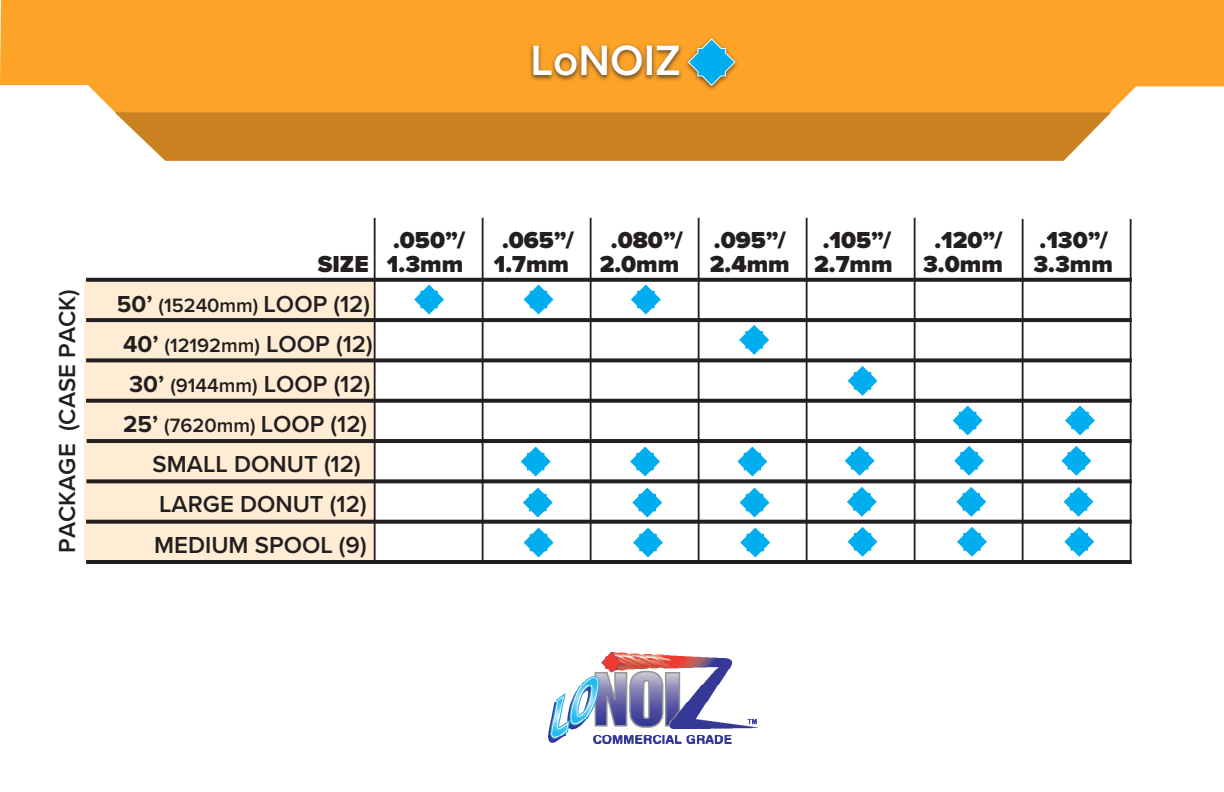
<style>
.page{position:relative;width:1224px;height:792px;background:#fff}
.page>*{position:absolute;margin:0;border:0;box-sizing:border-box;transform-origin:0 0}
.t1{font:600 44px "Proxima Nova";color:#fff}
.t2{font:900 24px "Proxima Nova";color:#231f20}
.t3{font:600 24px "Proxima Nova";color:#231f20}
.t4{font:600 20px "Proxima Nova";color:#231f20}
.s1{font-weight:700;font-size:24px}
.s2{font-size:24px}
</style>
<div class="page">
<div style="left:84px;top:279px;width:291px;height:283px;background:#feedd4"></div>
<svg style="left:86px;top:278px;width:1044px;height:4px;background:#2f2b2b"></svg>
<svg style="left:86px;top:318px;width:1044px;height:4px;background:#272324"></svg>
<svg style="left:86px;top:358px;width:1044px;height:4px;background:#383435"></svg>
<svg style="left:86px;top:399px;width:1044px;height:4px;background:#312d2e"></svg>
<hr style="left:87px;top:439px;width:1045px;height:4px;background:#231f20">
<svg style="left:86px;top:479px;width:1044px;height:4px;background:#363233"></svg>
<svg style="left:86px;top:520px;width:1044px;height:4px;background:#332f30"></svg>
<hr style="left:86px;top:560px;width:1046px;height:4px;background:#231f20">
<div style="left:0;top:0;width:1224px;height:110px;background:#fca328"></div>
<svg style="left:113px;top:109px;width:1001px;height:52px;background:#cf8a2c"></svg>
<div style="left:529px;top:43px;width:155px;height:39px;background:#231f20;opacity:.75"></div>
<hr style="left:374px;top:218px;width:2px;height:343px;background:#231f20">
<hr style="left:482px;top:218px;width:2px;height:343px;background:#231f20">
<hr style="left:590px;top:218px;width:2px;height:343px;background:#231f20">
<hr style="left:1022px;top:219px;width:2px;height:342px;background:#231f20">
<hr style="left:698px;top:218px;width:2px;height:343px;background:#231f20">
<hr style="left:806px;top:218px;width:2px;height:344px;background:#231f20">
<hr style="left:1130px;top:219px;width:2px;height:342px;background:#231f20">
<hr style="left:914px;top:218px;width:2px;height:343px;background:#231f20">
<img style="left:548px;top:652px;width:210px;height:92px">
<div style="left:684px;top:36px;width:55px;height:56px;background:#231f20;opacity:.75"></div>
<svg style="left:688px;top:39px;width:47px;height:47px;background:#7ca893"></svg>
<svg style="left:414px;top:284px;width:30px;height:31px"></svg>
<svg style="left:523px;top:284px;width:31px;height:31px"></svg>
<svg style="left:631px;top:284px;width:30px;height:31px"></svg>
<svg style="left:739px;top:325px;width:30px;height:30px"></svg>
<svg style="left:848px;top:366px;width:30px;height:30px"></svg>
<svg style="left:952px;top:405px;width:31px;height:31px"></svg>
<svg style="left:1065px;top:405px;width:30px;height:31px"></svg>
<svg style="left:520px;top:446px;width:31px;height:31px"></svg>
<svg style="left:630px;top:446px;width:30px;height:31px"></svg>
<svg style="left:737px;top:446px;width:31px;height:31px"></svg>
<svg style="left:845px;top:445px;width:30px;height:31px"></svg>
<svg style="left:954px;top:446px;width:31px;height:30px"></svg>
<svg style="left:1061px;top:445px;width:30px;height:31px"></svg>
<svg style="left:523px;top:488px;width:30px;height:30px"></svg>
<svg style="left:632px;top:487px;width:31px;height:31px"></svg>
<svg style="left:739px;top:487px;width:31px;height:31px"></svg>
<svg style="left:847px;top:487px;width:30px;height:30px"></svg>
<svg style="left:956px;top:486px;width:30px;height:31px"></svg>
<svg style="left:1064px;top:487px;width:30px;height:30px"></svg>
<svg style="left:523px;top:527px;width:31px;height:31px"></svg>
<svg style="left:633px;top:528px;width:30px;height:30px"></svg>
<svg style="left:740px;top:527px;width:30px;height:31px"></svg>
<svg style="left:848px;top:527px;width:30px;height:30px"></svg>
<svg style="left:957px;top:527px;width:30px;height:30px"></svg>
<svg style="left:1064px;top:526px;width:30px;height:31px"></svg>
<p class="t1" style="left:530px;top:28px;width:152px">LoNOIZ</p>
<p class="t3" style="left:49px;top:553px;width:265px;rotate:-90deg">PACKAGE (CASE PACK)</p>
<p class="t2" style="left:393px;top:223px;width:74px">.050”/</p>
<p class="t2" style="left:502px;top:223px;width:74px">.065”/</p>
<p class="t2" style="left:611px;top:223px;width:74px">.080”/</p>
<p class="t2" style="left:714px;top:223px;width:74px">.095”/</p>
<p class="t2" style="left:823px;top:223px;width:70px">.105”/</p>
<p class="t2" style="left:934px;top:223px;width:70px">.120”/</p>
<p class="t2" style="left:1040px;top:223px;width:70px">.130”/</p>
<p class="t2" style="left:318px;top:247px;width:147px">SIZE 1.3mm</p>
<p class="t2" style="left:494px;top:247px;width:77px">1.7mm</p>
<p class="t2" style="left:600px;top:247px;width:81px">2.0mm</p>
<p class="t2" style="left:710px;top:247px;width:184px">2.4mm 2.7mm</p>
<p class="t2" style="left:923px;top:247px;width:81px">3.0mm</p>
<p class="t2" style="left:1034px;top:247px;width:81px">3.3mm</p>
<p class="t4" style="left:117px;top:291px;width:255px"><span class="s1">50’</span> (15240mm) <span class="s2">LOOP (12)</span></p>
<p class="t4" style="left:123px;top:331px;width:251px"><span class="s1">40’</span> (12192mm) <span class="s2">LOOP (12)</span></p>
<p class="t4" style="left:129px;top:371px;width:243px"><span class="s1">30’</span> (9144mm) <span class="s2">LOOP (12)</span></p>
<p class="t4" style="left:123px;top:411px;width:246px"><span class="s1">25’</span> (7620mm) <span class="s2">LOOP (12)</span></p>
<p class="t3" style="left:153px;top:447px;width:210px">SMALL DONUT (12)</p>
<p class="t3" style="left:159px;top:487px;width:209px">LARGE DONUT (12)</p>
<p class="t3" style="left:154px;top:528px;width:214px">MEDIUM SPOOL (9)</p>
</div>
